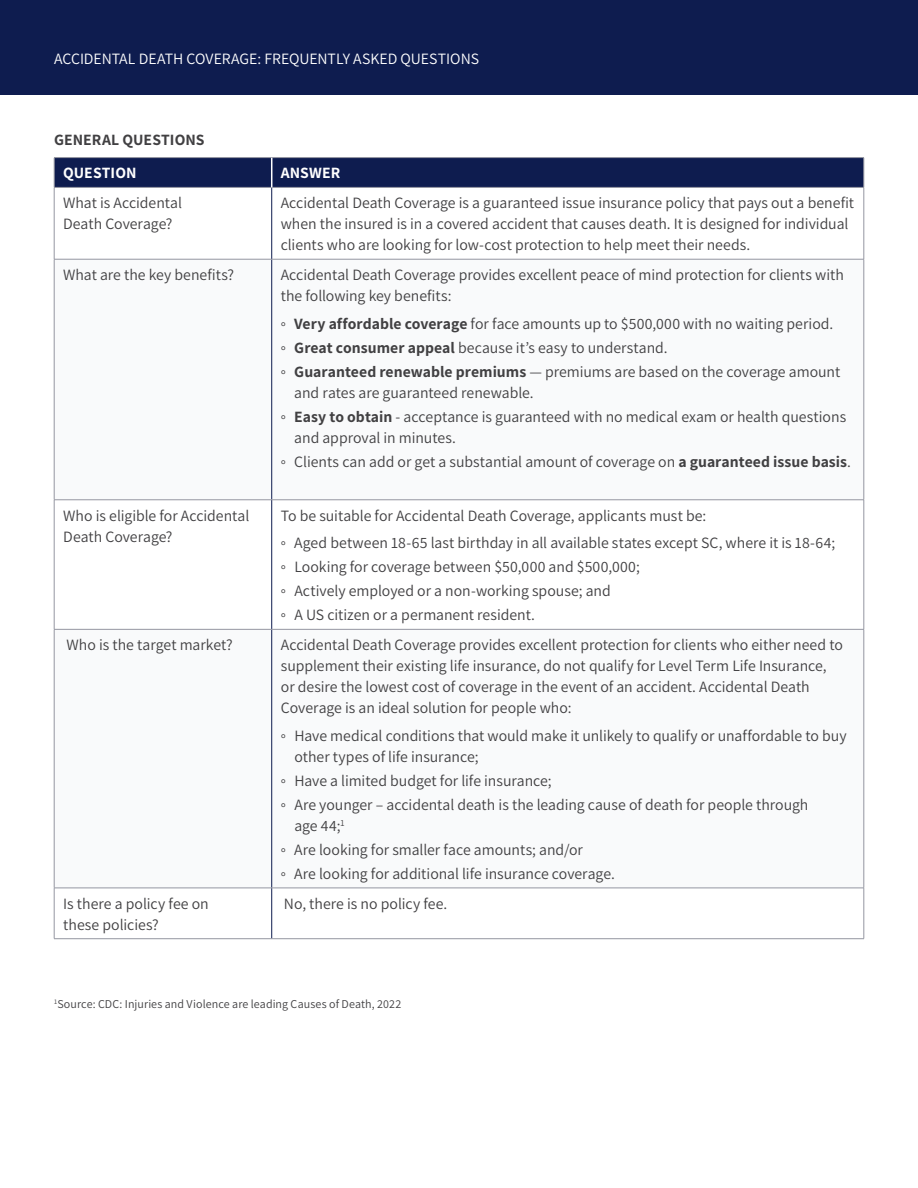
<style>
.page{position:relative;width:918px;height:1188px;background:#fff}
.page>*{position:absolute;margin:0;border:0;box-sizing:border-box;transform-origin:0 0}
.t1{font:15.75px/21px "Assistant";color:#414042}
.t2{font:15.75px "Assistant";color:#fff}
.t3{font:700 15.75px "Assistant";letter-spacing:.005em;color:#414042}
.t4{font:700 15.75px "Assistant";letter-spacing:.005em;color:#fff}
.t5{font:12px "Assistant";letter-spacing:.005em;color:#414042}
.s1{font-weight:700}
</style>
<div class="page">
<div style="left:0;top:0;width:918px;height:94px;background:#0e1c4f"></div>
<svg style="left:55px;top:260px;width:809px;height:628px"></svg>
<hr style="left:271px;top:188px;width:1px;height:71px;background:#0e1c4f">
<hr style="left:271px;top:259px;width:1px;height:241px;background:#0e1c4f">
<hr style="left:271px;top:500px;width:1px;height:129px;background:#0e1c4f">
<hr style="left:271px;top:630px;width:1px;height:258px;background:#0e1c4f">
<hr style="left:271px;top:888px;width:1px;height:51px;background:#0e1c4f">
<hr style="left:54px;top:157px;width:218px;height:1px;background:#9496a1">
<hr style="left:272px;top:157px;width:592px;height:1px;background:#9496a1">
<hr style="left:54px;top:187px;width:218px;height:1px;background:#9496a1">
<hr style="left:54px;top:188px;width:1px;height:71px;background:#9496a1">
<hr style="left:272px;top:187px;width:592px;height:1px;background:#9496a1">
<hr style="left:864px;top:188px;width:1px;height:71px;background:#9496a1">
<hr style="left:54px;top:259px;width:218px;height:1px;background:#9496a1">
<hr style="left:54px;top:259px;width:1px;height:241px;background:#9496a1">
<hr style="left:272px;top:259px;width:592px;height:1px;background:#9496a1">
<hr style="left:864px;top:259px;width:1px;height:241px;background:#9496a1">
<hr style="left:54px;top:500px;width:218px;height:1px;background:#9496a1">
<hr style="left:54px;top:500px;width:1px;height:129px;background:#9496a1">
<hr style="left:272px;top:500px;width:592px;height:1px;background:#9496a1">
<hr style="left:864px;top:500px;width:1px;height:129px;background:#9496a1">
<hr style="left:54px;top:629px;width:218px;height:1px;background:#9496a1">
<hr style="left:54px;top:630px;width:1px;height:258px;background:#9496a1">
<hr style="left:272px;top:629px;width:592px;height:1px;background:#9496a1">
<hr style="left:864px;top:630px;width:1px;height:258px;background:#9496a1">
<hr style="left:54px;top:888px;width:218px;height:1px;background:#9496a1">
<hr style="left:54px;top:888px;width:1px;height:51px;background:#9496a1">
<hr style="left:272px;top:888px;width:592px;height:1px;background:#9496a1">
<hr style="left:864px;top:888px;width:1px;height:51px;background:#9496a1">
<hr style="left:54px;top:938px;width:218px;height:1px;background:#9496a1">
<hr style="left:272px;top:938px;width:592px;height:1px;background:#9496a1">
<svg style="left:54px;top:158px;width:811px;height:29px"></svg>
<p class="t2" style="left:54px;top:48px;width:427px">ACCIDENTAL DEATH COVERAGE: FREQUENTLY ASKED QUESTIONS</p>
<p class="t3" style="left:54px;top:129px;width:152px">GENERAL QUESTIONS</p>
<p class="t4" style="left:63px;top:162px;width:75px">QUESTION</p>
<p class="t4" style="left:281px;top:162px;width:61px">ANSWER</p>
<p class="t1" style="left:63px;top:192px;width:120px">What is Accidental<br>Death Coverage?</p>
<p class="t1" style="left:281px;top:192px;width:575px">Accidental Death Coverage is a guaranteed issue insurance policy that pays out a benefit when the insured is in a covered accident that causes death. It is designed for individual clients who are looking for low-cost protection to help meet their needs.</p>
<p class="t1" style="left:63px;top:264px;width:172px">What are the key benefits?</p>
<p class="t1" style="left:281px;top:264px;width:565px">Accidental Death Coverage provides excellent peace of mind protection for clients with the following key benefits:</p>
<p class="t1" style="left:281px;top:311px;width:561px;line-height:24px">° <span class="s1">Very affordable coverage</span> for face amounts up to $500,000 with no waiting period. ° <span class="s1">Great consumer appeal</span> because it’s easy to understand.<br>° <span class="s1">Guaranteed renewable premiums</span> — premiums are based on the coverage amount</p>
<p class="t1" style="left:281px;top:380px;width:567px;line-height:24px;text-indent:13px">and rates are guaranteed renewable.<br>° <span class="s1">Easy to obtain</span> - acceptance is guaranteed with no medical exam or health questions</p>
<p class="t1" style="left:281px;top:425px;width:572px;line-height:24px;text-indent:13px">and approval in minutes.<br>° Clients can add or get a substantial amount of coverage on <span class="s1">a guaranteed issue basis</span>.</p>
<p class="t1" style="left:63px;top:504px;width:188px">Who is eligible for Accidental<br>Death Coverage?</p>
<p class="t1" style="left:281px;top:501px;width:556px;line-height:27.8px">To be suitable for Accidental Death Coverage, applicants must be:<br>° Aged between 18-65 last birthday in all available states except SC, where it is 18-64;</p>
<p class="t1" style="left:281px;top:554px;width:361px;line-height:24px">° Looking for coverage between $50,000 and $500,000; ° Actively employed or a non-working spouse; and<br>° A US citizen or a permanent resident.</p>
<p class="t1" style="left:66px;top:634px;width:168px">Who is the target market?</p>
<p class="t1" style="left:281px;top:634px;width:564px">Accidental Death Coverage provides excellent protection for clients who either need to supplement their existing life insurance, do not qualify for Level Term Life Insurance, or desire the lowest cost of coverage in the event of an accident. Accidental Death Coverage is an ideal solution for people who:</p>
<p class="t1" style="left:294px;top:724px;width:554px;text-indent:-14px">° Have medical conditions that would make it unlikely to qualify or unaffordable to buy other types of life insurance;</p>
<p class="t1" style="left:281px;top:768px;width:529px;line-height:24px">° Have a limited budget for life insurance;<br>° Are younger – accidental death is the leading cause of death for people through</p>
<p class="t1" style="left:281px;top:813px;width:336px;line-height:24px;text-indent:14px">age 44;<sup>1<br></sup>° Are looking for smaller face amounts; and/or<br>° Are looking for additional life insurance coverage.</p>
<p class="t1" style="left:63px;top:892px;width:147px">Is there a policy fee on these policies?</p>
<p class="t1" style="left:284px;top:892px;width:165px">No, there is no policy fee.</p>
<p class="t5" style="left:54px;top:996px;width:349px"><sup>1</sup>Source: CDC: Injuries and Violence are leading Causes of Death, 2022</p>
</div>
